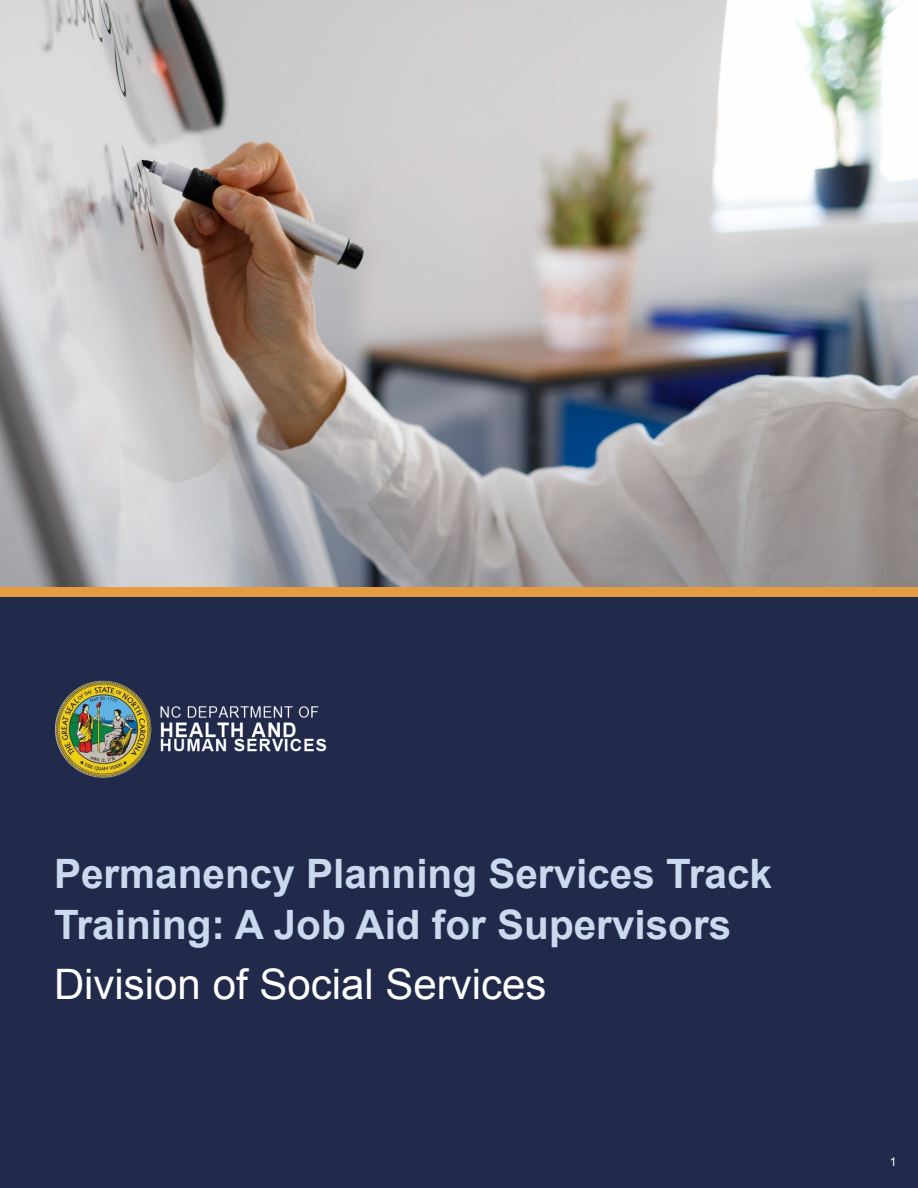
<style>
.page{position:relative;width:918px;height:1188px;background:#fff}
.page>*{position:absolute;margin:0;border:0;box-sizing:border-box;transform-origin:0 0}
.t1{font:42px "Arial";color:#fff}
.t2{font:700 40.5px/51px "Arial";color:#cad9ed}
.t3{font:12px "Arial";color:#fff}
</style>
<div class="page">
<img style="left:0;top:0;width:918px;height:587px">
<div style="left:0;top:589px;width:918px;height:599px;background:#212a4b"></div>
<div style="left:0;top:587px;width:918px;height:9px;background:#e59c41"></div>
<img style="left:55px;top:680px;width:272px;height:98px">
<p class="t2" style="left:54px;top:850px;width:720px">Permanency Planning Services Track<br>Training: A Job Aid for Supervisors</p>
<p class="t1" style="left:54px;top:957px;width:494px">Division of Social Services</p>
<p class="t3" style="left:890px;top:1154px;width:8px">1</p>
</div>
